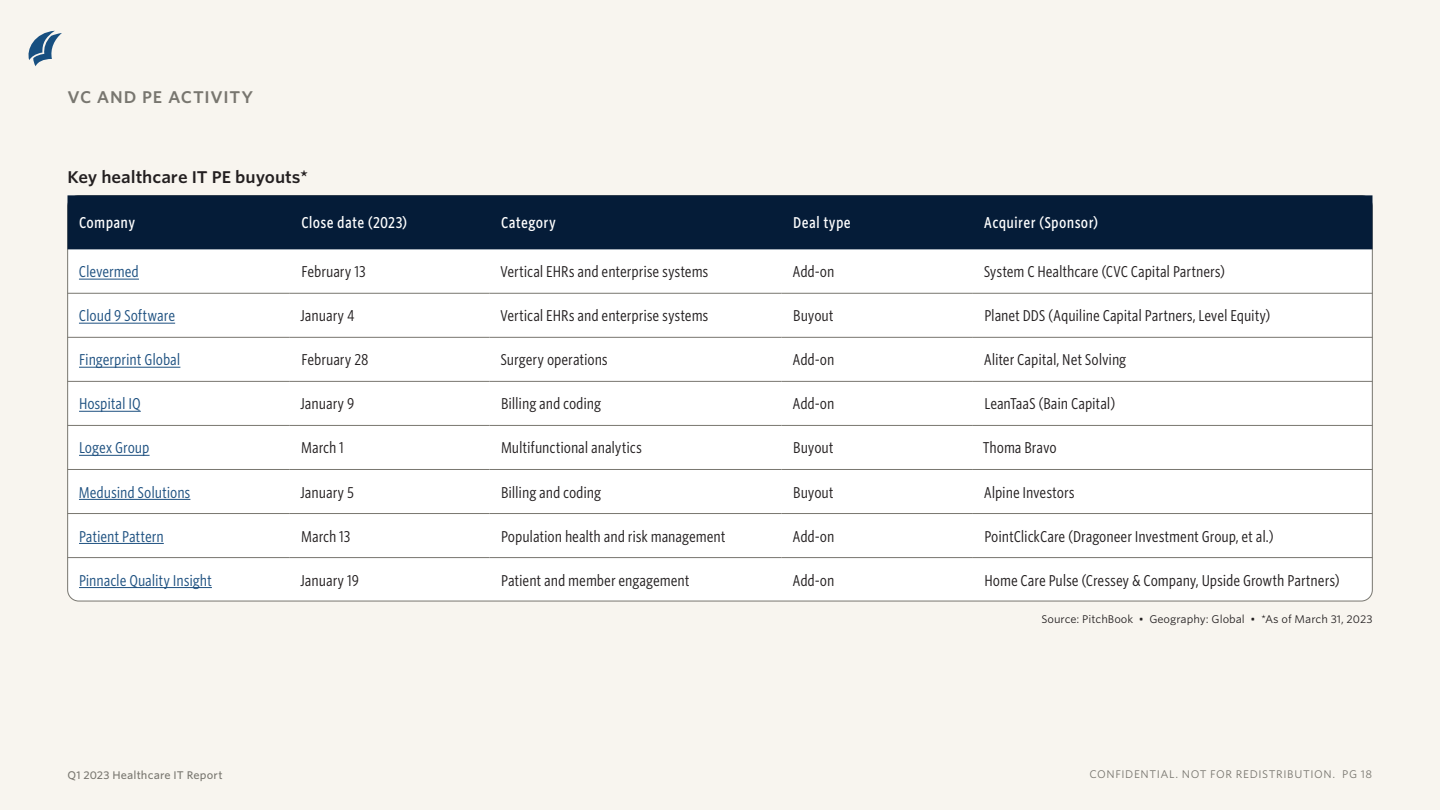
<style>
.page{position:relative;width:1440px;height:810px;background:#f8f5ef}
.page>*{position:absolute;margin:0;border:0;box-sizing:border-box;transform-origin:0 0}
.ETR_Table_title{font:600 16.25px "Whitney S Sm";letter-spacing:-.005em;color:#231f20}
.ETR_Section_tag{font:600 16.25px "Whitney S Sm";letter-spacing:.045em;color:#78766f}
.ETR_Table_text{font:15px "Whitney Cond S Sm";letter-spacing:-.005em;color:#231f20}
.ETR_Table_text-2{font:15px "Whitney Cond S Sm";letter-spacing:-.005em;color:#1d5080}
.ETR_Table_header_row{font:500 15px "Whitney Cond S Sm";letter-spacing:.02em;color:#fff}
.ETR_Source_tag{font:10.62px "Whitney S Sm";color:#231f20}
.t1{font:10.62px "Whitney S Sm";letter-spacing:.055em;color:#78766f}
.t2{font:500 10.62px "Whitney S Sm";letter-spacing:.015em;color:#78766f}
</style>
<div class="page">
<svg style="left:28px;top:31px;width:34px;height:35px"></svg>
<div style="left:68px;top:196px;width:1304px;height:405px;background:#fff;border-radius:11px"></div>
<div style="left:68px;top:195px;width:1304px;height:54px;background:#051c38"></div>
<hr style="left:67px;top:293px;width:223px;height:1px;background:#78766f">
<hr style="left:290px;top:293px;width:200px;height:1px;background:#78766f">
<hr style="left:490px;top:293px;width:292px;height:1px;background:#78766f">
<hr style="left:973px;top:293px;width:399px;height:1px;background:#78766f">
<hr style="left:782px;top:293px;width:191px;height:1px;background:#78766f">
<hr style="left:67px;top:337px;width:223px;height:1px;background:#78766f">
<hr style="left:290px;top:337px;width:200px;height:1px;background:#78766f">
<hr style="left:490px;top:337px;width:292px;height:1px;background:#78766f">
<hr style="left:973px;top:337px;width:399px;height:1px;background:#78766f">
<hr style="left:782px;top:337px;width:191px;height:1px;background:#78766f">
<hr style="left:67px;top:381px;width:223px;height:1px;background:#78766f">
<hr style="left:290px;top:381px;width:200px;height:1px;background:#78766f">
<hr style="left:490px;top:381px;width:292px;height:1px;background:#78766f">
<hr style="left:973px;top:381px;width:399px;height:1px;background:#78766f">
<hr style="left:782px;top:381px;width:191px;height:1px;background:#78766f">
<hr style="left:67px;top:425px;width:223px;height:1px;background:#78766f">
<hr style="left:290px;top:425px;width:200px;height:1px;background:#78766f">
<hr style="left:490px;top:425px;width:292px;height:1px;background:#78766f">
<hr style="left:973px;top:425px;width:399px;height:1px;background:#78766f">
<hr style="left:782px;top:425px;width:191px;height:1px;background:#78766f">
<hr style="left:67px;top:469px;width:223px;height:1px;background:#78766f">
<hr style="left:290px;top:469px;width:200px;height:1px;background:#78766f">
<hr style="left:490px;top:469px;width:292px;height:1px;background:#78766f">
<hr style="left:973px;top:469px;width:399px;height:1px;background:#78766f">
<hr style="left:782px;top:469px;width:191px;height:1px;background:#78766f">
<hr style="left:67px;top:513px;width:223px;height:1px;background:#78766f">
<hr style="left:290px;top:513px;width:200px;height:1px;background:#78766f">
<hr style="left:490px;top:513px;width:292px;height:1px;background:#78766f">
<hr style="left:973px;top:513px;width:399px;height:1px;background:#78766f">
<hr style="left:782px;top:513px;width:191px;height:1px;background:#78766f">
<hr style="left:67px;top:557px;width:223px;height:1px;background:#78766f">
<hr style="left:290px;top:557px;width:200px;height:1px;background:#78766f">
<hr style="left:490px;top:557px;width:292px;height:1px;background:#78766f">
<hr style="left:973px;top:557px;width:399px;height:1px;background:#78766f">
<hr style="left:782px;top:557px;width:191px;height:1px;background:#78766f">
<hr style="left:79px;top:279px;width:60px;height:1px;background:#1d5080">
<hr style="left:79px;top:323px;width:96px;height:1px;background:#1d5080">
<hr style="left:79px;top:367px;width:101px;height:1px;background:#1d5080">
<hr style="left:79px;top:411px;width:62px;height:1px;background:#1d5080">
<hr style="left:79px;top:455px;width:71px;height:1px;background:#1d5080">
<hr style="left:79px;top:499px;width:111px;height:1px;background:#1d5080">
<hr style="left:79px;top:543px;width:85px;height:1px;background:#1d5080">
<hr style="left:79px;top:587px;width:133px;height:1px;background:#1d5080">
<p class="ETR_Section_tag" style="left:68px;top:86px;width:187px">VC AND PE ACTIVITY</p>
<p class="ETR_Table_title" style="left:67px;top:166px;width:242px">Key healthcare IT PE buyouts*</p>
<p class="ETR_Table_header_row" style="left:79px;top:213px;width:58px">Company</p>
<p class="ETR_Table_header_row" style="left:301px;top:213px;width:107px">Close date (2023)</p>
<p class="ETR_Table_header_row" style="left:501px;top:213px;width:56px">Category</p>
<p class="ETR_Table_header_row" style="left:793px;top:213px;width:59px">Deal type</p>
<p class="ETR_Table_header_row" style="left:984px;top:213px;width:116px">Acquirer (Sponsor)</p>
<p class="ETR_Table_text-2" style="left:79px;top:262px;width:62px">Clevermed</p>
<p class="ETR_Table_text" style="left:301px;top:262px;width:66px">February 13</p>
<p class="ETR_Table_text" style="left:500px;top:262px;width:210px">Vertical EHRs and enterprise systems</p>
<p class="ETR_Table_text" style="left:792px;top:262px;width:44px">Add-on</p>
<p class="ETR_Table_text" style="left:984px;top:262px;width:243px">System C Healthcare (CVC Capital Partners)</p>
<p class="ETR_Table_text-2" style="left:79px;top:306px;width:98px">Cloud 9 Software</p>
<p class="ETR_Table_text" style="left:300px;top:306px;width:56px">January 4</p>
<p class="ETR_Table_text" style="left:500px;top:306px;width:210px">Vertical EHRs and enterprise systems</p>
<p class="ETR_Table_text" style="left:793px;top:306px;width:42px">Buyout</p>
<p class="ETR_Table_text" style="left:984px;top:306px;width:288px">Planet DDS (Aquiline Capital Partners, Level Equity)</p>
<p class="ETR_Table_text-2" style="left:79px;top:350px;width:103px">Fingerprint Global</p>
<p class="ETR_Table_text" style="left:301px;top:350px;width:69px">February 28</p>
<p class="ETR_Table_text" style="left:500px;top:350px;width:109px">Surgery operations</p>
<p class="ETR_Table_text" style="left:792px;top:350px;width:44px">Add-on</p>
<p class="ETR_Table_text" style="left:984px;top:350px;width:144px">Aliter Capital, Net Solving</p>
<p class="ETR_Table_text-2" style="left:79px;top:394px;width:63px">Hospital IQ</p>
<p class="ETR_Table_text" style="left:300px;top:394px;width:56px">January 9</p>
<p class="ETR_Table_text" style="left:501px;top:394px;width:101px">Billing and coding</p>
<p class="ETR_Table_text" style="left:792px;top:394px;width:44px">Add-on</p>
<p class="ETR_Table_text" style="left:984px;top:394px;width:132px">LeanTaaS (Bain Capital)</p>
<p class="ETR_Table_text-2" style="left:79px;top:438px;width:72px">Logex Group</p>
<p class="ETR_Table_text" style="left:301px;top:438px;width:44px">March 1</p>
<p class="ETR_Table_text" style="left:501px;top:438px;width:142px">Multifunctional analytics</p>
<p class="ETR_Table_text" style="left:793px;top:438px;width:42px">Buyout</p>
<p class="ETR_Table_text" style="left:983px;top:438px;width:75px">Thoma Bravo</p>
<p class="ETR_Table_text-2" style="left:79px;top:482px;width:113px">Medusind Solutions</p>
<p class="ETR_Table_text" style="left:300px;top:482px;width:55px">January 5</p>
<p class="ETR_Table_text" style="left:501px;top:482px;width:101px">Billing and coding</p>
<p class="ETR_Table_text" style="left:793px;top:482px;width:42px">Buyout</p>
<p class="ETR_Table_text" style="left:984px;top:482px;width:92px">Alpine Investors</p>
<p class="ETR_Table_text-2" style="left:79px;top:526px;width:86px">Patient Pattern</p>
<p class="ETR_Table_text" style="left:301px;top:526px;width:51px">March 13</p>
<p class="ETR_Table_text" style="left:501px;top:526px;width:226px">Population health and risk management</p>
<p class="ETR_Table_text" style="left:792px;top:526px;width:44px">Add-on</p>
<p class="ETR_Table_text" style="left:984px;top:526px;width:291px">PointClickCare (Dragoneer Investment Group, et al.)</p>
<p class="ETR_Table_text-2" style="left:79px;top:570px;width:134px">Pinnacle Quality Insight</p>
<p class="ETR_Table_text" style="left:300px;top:570px;width:60px">January 19</p>
<p class="ETR_Table_text" style="left:501px;top:570px;width:190px">Patient and member engagement</p>
<p class="ETR_Table_text" style="left:792px;top:570px;width:44px">Add-on</p>
<p class="ETR_Table_text" style="left:984px;top:570px;width:357px">Home Care Pulse (Cressey &amp; Company, Upside Growth Partners)</p>
<p class="ETR_Source_tag" style="left:1041px;top:612px;width:333px">Source: PitchBook • Geography: Global • *As of March 31, 2023</p>
<p class="t2" style="left:68px;top:767px;width:157px">Q1 2023 Healthcare IT Report</p>
<p class="t1" style="left:1089px;top:767px;width:284px">CONFIDENTIAL. NOT FOR REDISTRIBUTION. PG 18</p>
</div>
